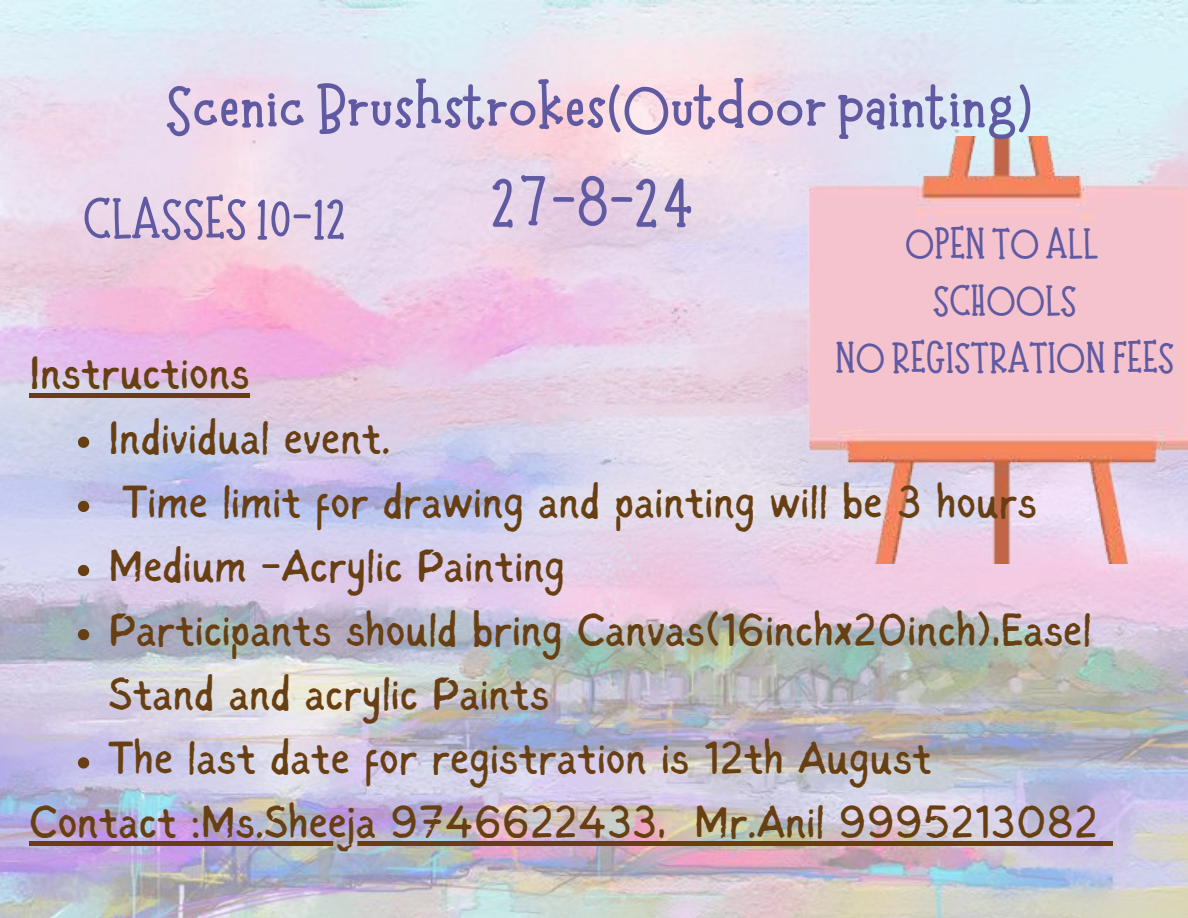
<style>
.page{position:relative;width:1188px;height:918px;background:#fff}
.page>*{position:absolute;margin:0;border:0;box-sizing:border-box;transform-origin:0 0}
.t1{font:700 66px/92.2px "Moonlight";color:#605aa3;text-align:center}
.t2{font:700 54px "Moonlight";color:#605aa3}
.t3{font:46.5px "Sigher";color:#673f12}
.t4{font:700 40.65px/57.3px "Moonlight";color:#605aa3;text-align:center}
</style>
<div class="page">
<img style="left:0;top:0;width:1188px;height:918px">
<img style="left:630px;top:136px;width:558px;height:428px">
<hr style="left:30px;top:393px;width:220px;height:4px;background:#673f12">
<svg style="left:78px;top:437px;width:11px;height:11px"></svg>
<svg style="left:78px;top:501px;width:11px;height:11px"></svg>
<svg style="left:78px;top:565px;width:11px;height:11px"></svg>
<svg style="left:78px;top:629px;width:11px;height:11px"></svg>
<svg style="left:78px;top:757px;width:11px;height:12px"></svg>
<hr style="left:30px;top:842px;width:636px;height:4px;background:#673f12">
<hr style="left:666px;top:842px;width:28px;height:4px;background:#673f12">
<hr style="left:694px;top:842px;width:404px;height:4px;background:#673f12">
<hr style="left:1098px;top:842px;width:14px;height:4px;background:#673f12">
<h1 class="t1" style="left:165px;top:63px;width:869px">Scenic Brushstrokes(Outdoor painting)<br>27-8-24</h1>
<p class="t4" style="left:835px;top:214px;width:341px">OPEN TO ALL<br>SCHOOLS<br>NO REGISTRATION FEES</p>
<p class="t2" style="left:83px;top:188px;width:264px">CLASSES 10-12</p>
<p class="t3" style="left:30px;top:354px;width:222px">Instructions</p>
<p class="t3" style="left:109px;top:419px;width:284px">Individual event.</p>
<p class="t3" style="left:123px;top:483px;width:916px">Time limit for drawing and painting will be 3 hours</p>
<p class="t3" style="left:109px;top:547px;width:458px">Medium -Acrylic Painting</p>
<p class="t3" style="left:109px;top:611px;width:985px">Participants should bring Canvas(16inchx20inch),Easel</p>
<p class="t3" style="left:109px;top:675px;width:442px">Stand and acrylic Paints</p>
<p class="t3" style="left:109px;top:739px;width:825px">The last date for registration is 12th August</p>
<p class="t3" style="left:30px;top:803px;width:1070px">Contact :Ms.Sheeja 9746622433, Mr.Anil 9995213082</p>
</div>
